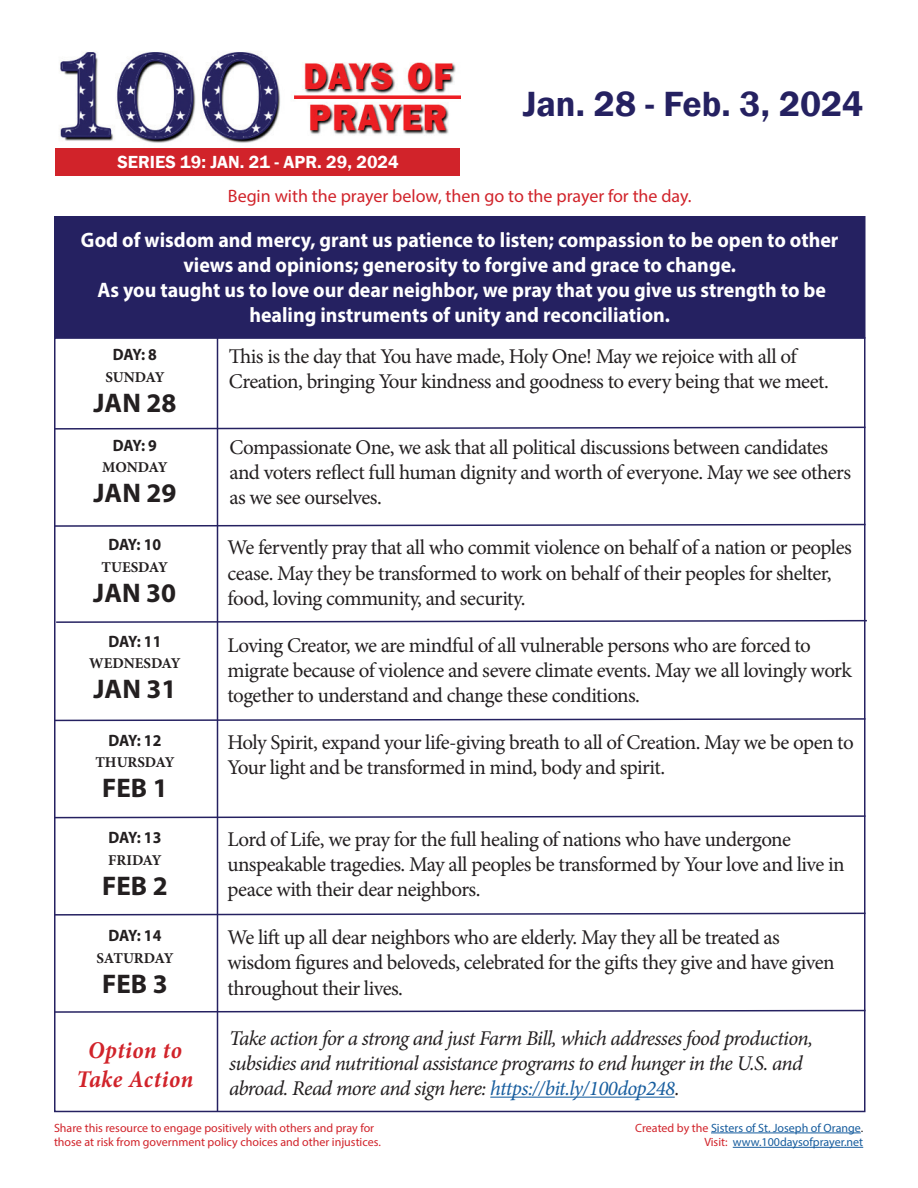
<style>
.page{position:relative;width:918px;height:1188px;background:#fff}
.page>*{position:absolute;margin:0;border:0;box-sizing:border-box;transform-origin:0 0}
.t1{font:600 36px "Franklin Gothic";color:#252161}
.t2{font:700 27px "Myriad Pro";color:#231f20}
.t3{font:italic 700 24px/28.8px "Minion Pro";letter-spacing:.02em;color:#d1232a;text-align:center;scale:.95 1}
.t4{font:21px/25.2px "Minion Pro";letter-spacing:-.03em;color:#231f20}
.t5{font:700 21px/25.2px "Myriad Pro";color:#fff;text-align:center;scale:.95 1}
.t6{font:italic 21px/25.2px "Minion Pro";letter-spacing:-.035em;color:#231f20}
.t7{font:18px "Myriad Pro";color:#d1232a}
.t8{font:600 18px "Franklin Gothic";color:#fff}
.t9{font:700 16.5px "Myriad Pro";letter-spacing:-.015em;color:#231f20;scale:.95 1}
.t10{font:700 15px "Minion Pro";letter-spacing:-.005em;color:#231f20}
.t11{font:12px/14.4px "Myriad Pro";color:#d1232a}
.t12{font:12px/14.4px "Myriad Pro";color:#175d9e;text-align:right}
.s1{color:#175d9e}
.s2{color:#d1232a}
.s3{color:#231f20}
</style>
<div class="page">
<img style="left:56px;top:51px;width:404px;height:98px">
<hr style="left:711px;top:1133px;width:150px;height:1px;background:#175d9e">
<hr style="left:733px;top:1147px;width:130px;height:1px;background:#175d9e">
<div style="left:55px;top:217px;width:810px;height:121px;background:#252161"></div>
<div style="left:54px;top:216px;width:812px;height:123px;border:2px solid #252161"></div>
<hr style="left:217px;top:338px;width:1px;height:774px;background:#252161">
<svg style="left:54px;top:426px;width:812px;height:4px"></svg>
<svg style="left:54px;top:523px;width:812px;height:5px"></svg>
<svg style="left:55px;top:619px;width:812px;height:5px"></svg>
<svg style="left:54px;top:717px;width:812px;height:5px"></svg>
<svg style="left:54px;top:815px;width:812px;height:4px"></svg>
<svg style="left:54px;top:912px;width:812px;height:4px"></svg>
<svg style="left:54px;top:1009px;width:812px;height:5px"></svg>
<hr style="left:490px;top:1097px;width:185px;height:1px;background:#175d9e">
<div style="left:56px;top:149px;width:404px;height:27px;background:#d1232a"></div>
<p class="t8" style="left:117px;top:151px;width:283px">SERIES 19: JAN. 21 - APR. 29, 2024</p>
<h1 class="t1" style="left:523px;top:82px;width:342px">Jan. 28 - Feb. 3, 2024</h1>
<p class="t7" style="left:228px;top:185px;width:465px">Begin with the prayer below, then go to the prayer for the day.</p>
<p class="t5" style="left:81px;top:226px;width:799px">God of wisdom and mercy, grant us patience to listen; compassion to be open to other views and opinions; generosity to forgive and grace to change.<br>As you taught us to love our dear neighbor, we pray that you give us strength to be healing instruments of unity and reconciliation.</p>
<p class="t9" style="left:113px;top:344px;width:48px">DAY: 8</p>
<p class="t10" style="left:105px;top:366px;width:61px">SUNDAY</p>
<p class="t2" style="left:94px;top:385px;width:84px">JAN 28</p>
<p class="t9" style="left:113px;top:435px;width:48px">DAY: 9</p>
<p class="t10" style="left:102px;top:457px;width:67px">MONDAY</p>
<p class="t2" style="left:94px;top:476px;width:84px">JAN 29</p>
<p class="t9" style="left:108px;top:534px;width:57px">DAY: 10</p>
<p class="t10" style="left:102px;top:556px;width:68px">TUESDAY</p>
<p class="t2" style="left:93px;top:575px;width:84px">JAN 30</p>
<p class="t9" style="left:109px;top:630px;width:57px">DAY: 11</p>
<p class="t10" style="left:89px;top:653px;width:93px">WEDNESDAY</p>
<p class="t2" style="left:94px;top:672px;width:84px">JAN 31</p>
<p class="t9" style="left:109px;top:730px;width:57px">DAY: 12</p>
<p class="t10" style="left:95px;top:752px;width:81px">THURSDAY</p>
<p class="t2" style="left:102px;top:771px;width:67px">FEB 1</p>
<p class="t9" style="left:109px;top:827px;width:57px">DAY: 13</p>
<p class="t10" style="left:108px;top:849px;width:55px">FRIDAY</p>
<p class="t2" style="left:102px;top:868px;width:67px">FEB 2</p>
<p class="t9" style="left:109px;top:925px;width:57px">DAY: 14</p>
<p class="t10" style="left:96px;top:948px;width:79px">SATURDAY</p>
<p class="t2" style="left:102px;top:966px;width:67px">FEB 3</p>
<p class="t3" style="left:77px;top:1036px;width:124px">Option to<br>Take Action</p>
<p class="t4" style="left:229px;top:344px;width:601px">This is the day that You have made, Holy One! May we rejoice with all of<br>Creation, bringing Your kindness and goodness to every being that we meet.</p>
<p class="t4" style="left:230px;top:435px;width:623px">Compassionate One, we ask that all political discussions between candidates and voters reflect full human dignity and worth of everyone. May we see others as we see ourselves.</p>
<p class="t4" style="left:228px;top:535px;width:626px">We fervently pray that all who commit violence on behalf of a nation or peoples cease. May they be transformed to work on behalf of their peoples for shelter, food, loving community, and security.</p>
<p class="t4" style="left:228px;top:632px;width:626px">Loving Creator, we are mindful of all vulnerable persons who are forced to migrate because of violence and severe climate events. May we all lovingly work together to understand and change these conditions.</p>
<p class="t4" style="left:228px;top:730px;width:628px">Holy Spirit, expand your life-giving breath to all of Creation. May we be open to<br>Your light and be transformed in mind, body and spirit.</p>
<p class="t4" style="left:228px;top:827px;width:619px">Lord of Life, we pray for the full healing of nations who have undergone unspeakable tragedies. May all peoples be transformed by Your love and live in peace with their dear neighbors.</p>
<p class="t4" style="left:228px;top:925px;width:609px">We lift up all dear neighbors who are elderly. May they all be treated as wisdom figures and beloveds, celebrated for the gifts they give and have given throughout their lives.</p>
<p class="t6" style="left:229px;top:1025px;width:586px">Take action for a strong and just Farm Bill, which addresses food production, subsidies and nutritional assistance programs to end hunger in the U.S. and abroad. Read more and sign here: <span class="s1">https://bit.ly/100dop248</span>.</p>
<p class="t11" style="left:54px;top:1120px;width:328px">Share this resource to engage positively with others and pray for those at risk from government policy choices and other injustices.</p>
<p class="t12" style="left:635px;top:1120px;width:230px"><span class="s2">Created by the</span> Sisters of St. Joseph of Orange<span class="s3">.<br></span><span class="s2">Visit:</span> www.100daysofprayer.net</p>
</div>
